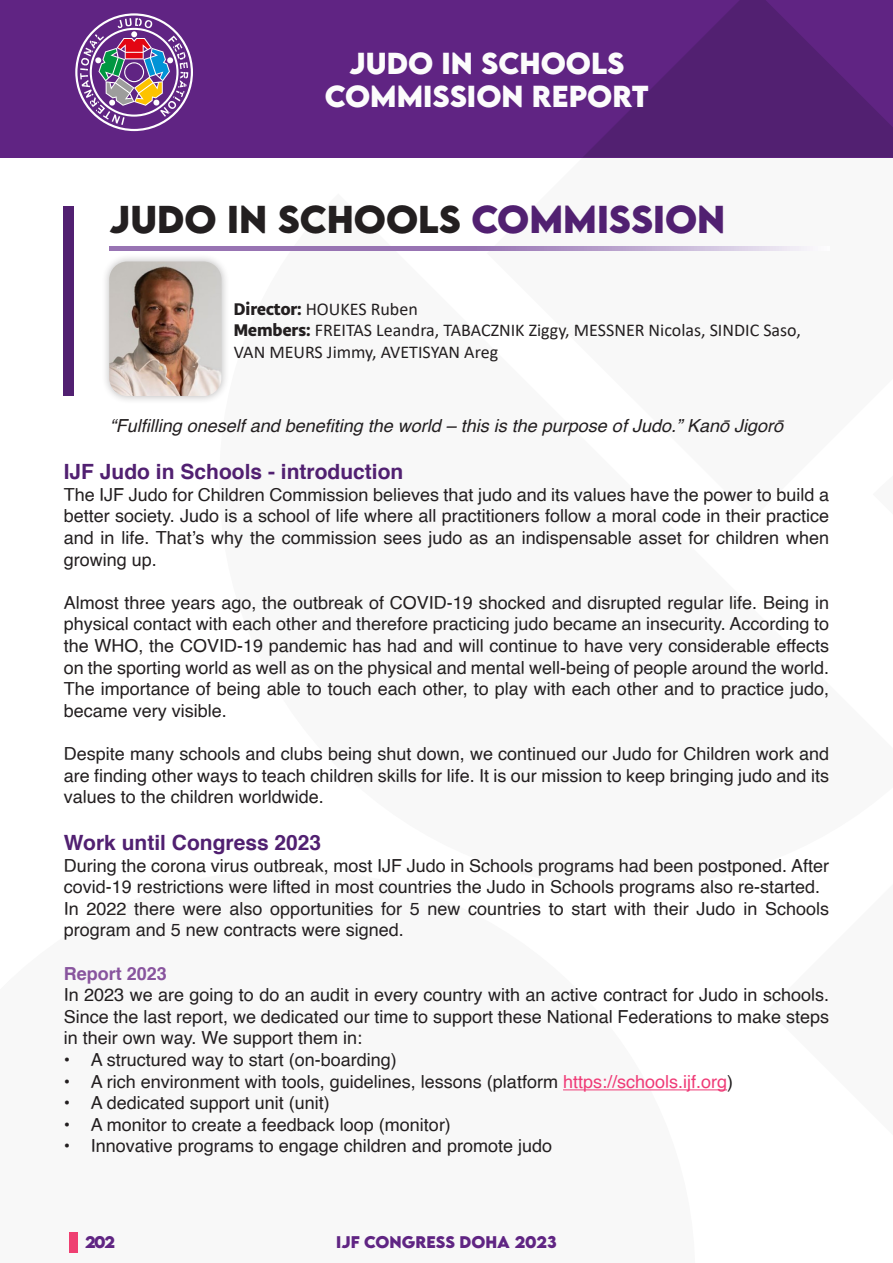
<style>
.page{position:relative;width:893px;height:1263px;background:#fff}
.page>*{position:absolute;margin:0;border:0;box-sizing:border-box;transform-origin:0 0}
.Titre___Fonction{font:700 34.5px "LEMONMILK";color:#231f20}
.Titre___Fonction-2{font:700 34.5px "LEMONMILK";color:#512071}
.Page_headtitle{font:700 27px "LEMONMILK";color:#fcfcfc}
.Titre{font:700 21px "Helvetica";color:#512071}
.Texte_contenu{font:18px/21.6px "Helvetica";color:#231f20;text-align:justify}
.Texte_membres_commis{font:18px "Calibri";color:#231f20}
.Texte_contenu-2{font:italic 18px "Helvetica";color:#231f20}
.Sous-titre{font:700 18px "Helvetica";color:#88549e}
.t1{font:700 15px "LEMONMILK";color:#602583}
.s1{font-family:"Libertad";font-weight:800}
.s2{color:#ef3a76}
</style>
<div class="page">
<div style="left:0;top:0;width:893px;height:157px;background:#602483"></div>
<svg style="left:584px;top:0;width:309px;height:157px;fill:#522071"></svg>
<svg style="left:75px;top:13px;width:118px;height:118px"></svg>
<div style="left:69px;top:1232px;width:8px;height:20px;background:#ef3f71"></div>
<div style="left:64px;top:206px;width:10px;height:190px;background:#512071"></div>
<div style="left:101px;top:253px;width:129px;height:151px;background:#231f20;opacity:.3"></div>
<img style="left:109px;top:261px;width:112px;height:135px">
<hr style="left:563px;top:1089px;width:164px;height:1px;background:#ef3a76">
<svg style="left:109px;top:246px;width:704px;height:5px;background:#ac90c2"></svg>
<p class="Page_headtitle" style="left:349px;top:45px;width:277px">JUDO IN SCHOOLS</p>
<p class="Page_headtitle" style="left:325px;top:78px;width:325px">COMMISSION REPORT</p>
<p class="Titre___Fonction" style="left:109px;top:196px;width:28px">JUDO</p>
<p class="Titre___Fonction" style="left:227px;top:196px;width:78px">IN SCHOOLS</p>
<p class="Titre___Fonction-2" style="left:471px;top:196px;width:255px">COMMISSION</p>
<p class="Texte_membres_commis" style="left:234px;top:296px;width:185px"><span class="s1">Director:</span> HOUKES Ruben</p>
<p class="Texte_membres_commis" style="left:234px;top:318px;width:569px"><span class="s1">Members:</span> FREITAS Leandra, TABACZNIK Ziggy, MESSNER Nicolas, SINDIC Saso,</p>
<p class="Texte_membres_commis" style="left:234px;top:339px;width:266px">VAN MEURS Jimmy, AVETISYAN Areg</p>
<p class="Texte_contenu-2" style="left:110px;top:412px;width:675px">“Fulfilling oneself and benefiting the world – this is the purpose of Judo.” Kanō Jigorō</p>
<p class="Titre" style="left:64px;top:455px;width:341px">IJF Judo in Schools - introduction</p>
<p class="Texte_contenu" style="left:64px;top:484px;width:767px">The IJF Judo for Children Commission believes that judo and its values have the power to build a better society. Judo is a school of life where all practitioners follow a moral code in their practice and in life. That’s why the commission sees judo as an indispensable asset for children when growing up.</p>
<p class="Texte_contenu" style="left:64px;top:592px;width:767px">Almost three years ago, the outbreak of COVID-19 shocked and disrupted regular life. Being in physical contact with each other and therefore practicing judo became an insecurity. According to the WHO, the COVID-19 pandemic has had and will continue to have very considerable effects on the sporting world as well as on the physical and mental well-being of people around the world.<br>The importance of being able to touch each other, to play with each other and to practice judo, became very visible.</p>
<p class="Texte_contenu" style="left:64px;top:743px;width:767px">Despite many schools and clubs being shut down, we continued our Judo for Children work and are finding other ways to teach children skills for life. It is our mission to keep bringing judo and its values to the children worldwide.</p>
<p class="Titre" style="left:64px;top:826px;width:259px">Work until Congress 2023</p>
<p class="Texte_contenu" style="left:64px;top:855px;width:767px">During the corona virus outbreak, most IJF Judo in Schools programs had been postponed. After covid-19 restrictions were lifted in most countries the Judo in Schools programs also re-started.</p>
<p class="Texte_contenu" style="left:64px;top:898px;width:767px">In 2022 there were also opportunities for 5 new countries to start with their Judo in Schools program and 5 new contracts were signed.</p>
<p class="Sous-titre" style="left:64px;top:959px;width:105px">Report 2023</p>
<p class="Texte_contenu" style="left:64px;top:985px;width:767px">In 2023 we are going to do an audit in every country with an active contract for Judo in schools.<br>Since the last report, we dedicated our time to support these National Federations to make steps in their own way. We support them in:</p>
<p class="Texte_contenu" style="left:64px;top:1049px;width:335px">• A structured way to start (on-boarding)</p>
<p class="Texte_contenu" style="left:64px;top:1071px;width:671px">• A rich environment with tools, guidelines, lessons (platform <span class="s2">https://schools.ijf.org</span>)</p>
<p class="Texte_contenu" style="left:64px;top:1093px;width:268px">• A dedicated support unit (unit)</p>
<p class="Texte_contenu" style="left:64px;top:1114px;width:389px">• A monitor to create a feedback loop (monitor)</p>
<p class="Texte_contenu" style="left:64px;top:1136px;width:490px">• Innovative programs to engage children and promote judo</p>
<p class="t1" style="left:85px;top:1232px;width:31px">202</p>
<p class="t1" style="left:336px;top:1232px;width:222px">IJF CONGRESS DOHA 2023</p>
</div>
